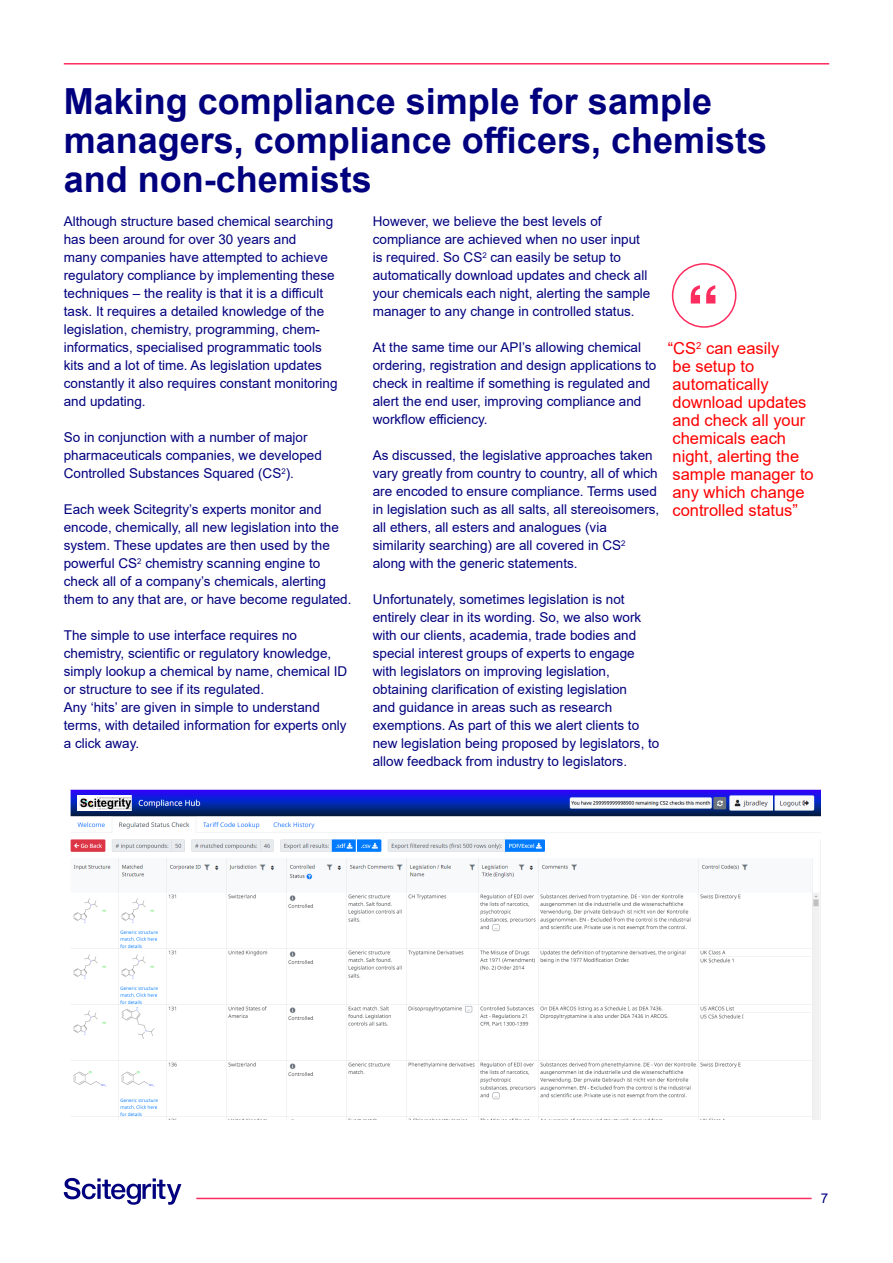
<style>
.page{position:relative;width:893px;height:1263px;background:#fff}
.page>*{position:absolute;margin:0;border:0;box-sizing:border-box;transform-origin:0 0}
.t1{font:700 36px/39px "Arial";color:#00007e}
.t2{font:16.5px/18px "Arial";color:#f00}
.t3{font:13.5px/18px "Arial";color:#00007e}
</style>
<div class="page">
<svg style="left:64px;top:1178px;width:117px;height:27px"></svg>
<hr style="left:64px;top:63px;width:765px;height:2px;background:#fd2c5e">
<hr style="left:196px;top:1198px;width:616px;height:1px;background:#fd2c5e">
<div style="left:672px;top:263px;width:64px;height:65px;border:2px solid #fd2c5e;border-radius:50%"></div>
<svg style="left:691px;top:285px;width:24px;height:18px"></svg>
<img style="left:69px;top:789px;width:751px;height:331px">
<p class="t1" style="left:64px;top:82px;width:705px">Making compliance simple for sample managers, compliance officers, chemists and non-chemists</p>
<p class="t3" style="left:64px;top:212px;width:275px">Although structure based chemical searching has been around for over 30 years and<br>many companies have attempted to achieve regulatory compliance by implementing these techniques – the reality is that it is a difficult task. It requires a detailed knowledge of the legislation, chemistry, programming, chem&shy;informatics, specialised programmatic tools kits and a lot of time. As legislation updates constantly it also requires constant monitoring and updating.</p>
<p class="t3" style="left:64px;top:428px;width:260px">So in conjunction with a number of major pharmaceuticals companies, we developed<br>Controlled Substances Squared (CS<sup>2</sup>).</p>
<p class="t3" style="left:64px;top:500px;width:289px">Each week Scitegrity’s experts monitor and encode, chemically, all new legislation into the system. These updates are then used by the powerful CS<sup>2</sup> chemistry scanning engine to check all of a company’s chemicals, alerting them to any that are, or have become regulated.</p>
<p class="t3" style="left:64px;top:626px;width:285px">The simple to use interface requires no chemistry, scientific or regulatory knowledge, simply lookup a chemical by name, chemical ID or structure to see if its regulated.</p>
<p class="t3" style="left:64px;top:698px;width:284px">Any ‘hits’ are given in simple to understand terms, with detailed information for experts only a click away.</p>
<p class="t3" style="left:373px;top:212px;width:279px">However, we believe the best levels of compliance are achieved when no user input is required. So CS<sup>2</sup> can easily be setup to automatically download updates and check all your chemicals each night, alerting the sample manager to any change in controlled status.</p>
<p class="t3" style="left:373px;top:338px;width:285px">At the same time our API’s allowing chemical ordering, registration and design applications to check in realtime if something is regulated and alert the end user, improving compliance and workflow efficiency.</p>
<p class="t3" style="left:373px;top:446px;width:288px">As discussed, the legislative approaches taken vary greatly from country to country, all of which are encoded to ensure compliance. Terms used in legislation such as all salts, all stereoisomers, all ethers, all esters and analogues (via similarity searching) are all covered in CS<sup>2 </sup>along with the generic statements.</p>
<p class="t3" style="left:373px;top:590px;width:288px">Unfortunately, sometimes legislation is not entirely clear in its wording. So, we also work with our clients, academia, trade bodies and special interest groups of experts to engage with legislators on improving legislation, obtaining clarification of existing legislation<br>and guidance in areas such as research exemptions. As part of this we alert clients to new legislation being proposed by legislators, to allow feedback from industry to legislators.</p>
<p class="t2" style="left:668px;top:339px;width:148px">“CS<sup>2</sup> can easily<br>be setup to automatically download updates and check all your chemicals each night, alerting the sample manager to any which change controlled status”</p>
<p class="t3" style="left:821px;top:1189px;width:9px">7</p>
</div>
